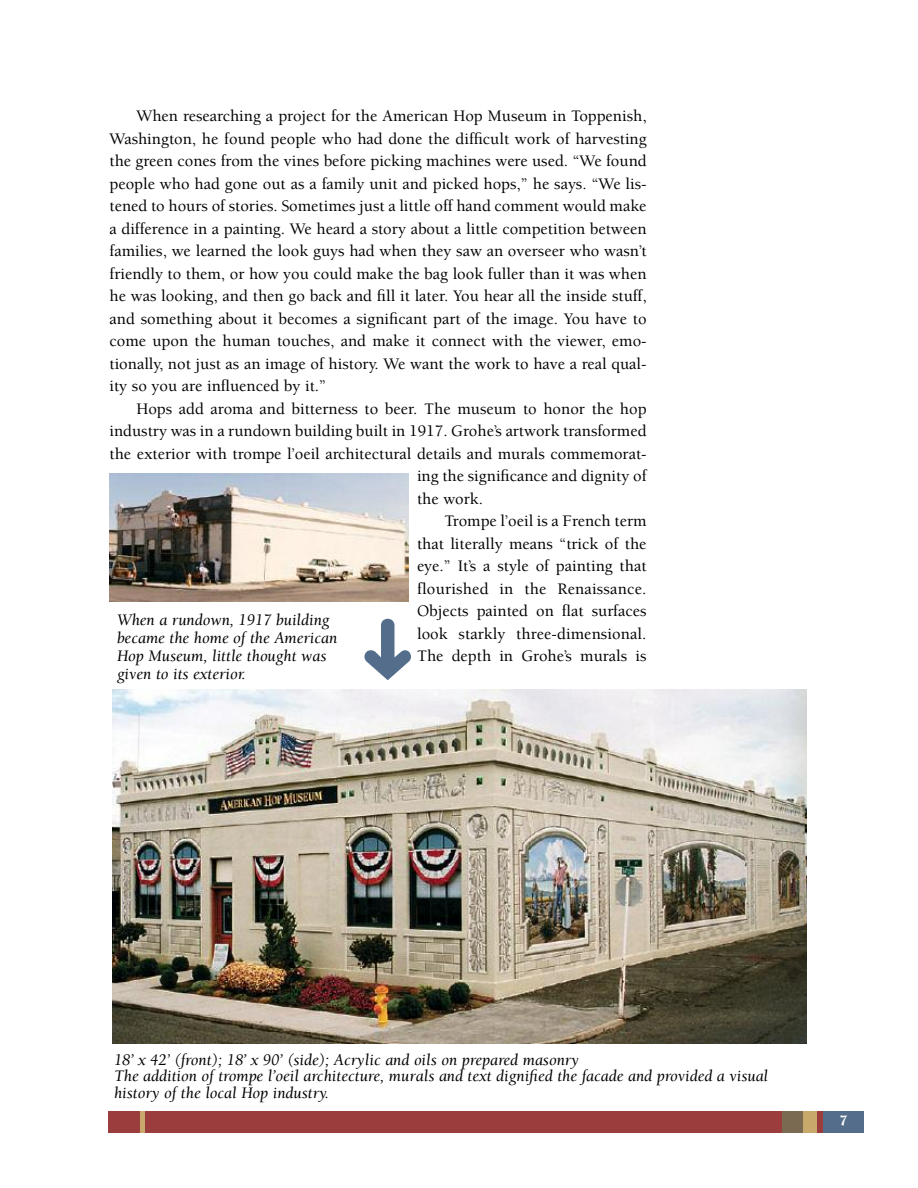
<style>
.page{position:relative;width:918px;height:1188px;background:#fff}
.page>*{position:absolute;margin:0;border:0;box-sizing:border-box;transform-origin:0 0}
.t1{font:500 16.5px/22.5px "Berkeley";color:#000;text-align:justify}
.t2{font:italic 16.5px/18px "Berkeley";color:#000}
.t3{font:900 15px "Berkeley";color:#fff}
</style>
<div class="page">
<div style="left:108px;top:1111px;width:715px;height:21px;background:#9a3d3c"></div>
<div style="left:796px;top:1111px;width:20px;height:21px;background:#c9a86b"></div>
<hr style="left:140px;top:1111px;width:4px;height:21px;background:#c9a86b">
<div style="left:782px;top:1111px;width:20px;height:21px;background:#7b6a52"></div>
<div style="left:823px;top:1111px;width:41px;height:21px;background:#536d8a"></div>
<img style="left:110px;top:474px;width:298px;height:128px">
<img style="left:112px;top:690px;width:695px;height:353px">
<svg style="left:364px;top:619px;width:47px;height:61px"></svg>
<p class="t1" style="left:110px;top:106px;width:539px;text-indent:27px">When researching a project for the American Hop Museum in Toppenish, Washington, he found people who had done the difficult work of harvesting the green cones from the vines before picking machines were used. “We found people who had gone out as a family unit and picked hops,” he says. “We lis&shy;tened to hours of stories. Sometimes just a little off hand comment would make a difference in a painting. We heard a story about a little competition between families, we learned the look guys had when they saw an overseer who wasn’t friendly to them, or how you could make the bag look fuller than it was when he was looking, and then go back and fill it later. You hear all the inside stuff, and something about it becomes a significant part of the image. You have to come upon the human touches, and make it connect with the viewer, emo&shy;tionally, not just as an image of history. We want the work to have a real qual&shy;ity so you are influenced by it.”</p>
<p class="t1" style="left:136px;top:399px;width:512px">Hops add aroma and bitterness to beer. The museum to honor the hop</p>
<p class="t1" style="left:110px;top:421px;width:539px">industry was in a rundown building built in 1917. Grohe’s artwork transformed</p>
<p class="t1" style="left:110px;top:444px;width:539px">the exterior with trompe l’oeil architectural details and murals commemorat-</p>
<p class="t1" style="left:417px;top:466px;width:231px">ing the significance and dignity of</p>
<p class="t1" style="left:417px;top:489px;width:68px">the work.</p>
<p class="t1" style="left:444px;top:511px;width:204px">Trompe l’oeil is a French term</p>
<p class="t1" style="left:417px;top:534px;width:231px">that literally means “trick of the</p>
<p class="t1" style="left:417px;top:556px;width:231px">eye.” It’s a style of painting that</p>
<p class="t1" style="left:417px;top:579px;width:231px">flourished in the Renaissance.</p>
<p class="t1" style="left:417px;top:601px;width:231px">Objects painted on flat surfaces</p>
<p class="t1" style="left:417px;top:624px;width:231px">look starkly three-dimensional.</p>
<p class="t1" style="left:417px;top:646px;width:231px">The depth in Grohe’s murals is</p>
<p class="t2" style="left:117px;top:612px;width:222px">When a rundown, 1917 building became the home of the American<br>Hop Museum, little thought was given to its exterior.</p>
<p class="t2" style="left:114px;top:1053px;width:656px;line-height:16.5px">18’ x 42’ (front); 18’ x 90’ (side); Acrylic and oils on prepared masonry<br>The addition of trompe l’oeil architecture, murals and text dignified the facade and provided a visual history of the local Hop industry.</p>
<p class="t3" style="left:840px;top:1114px;width:10px">7</p>
</div>
